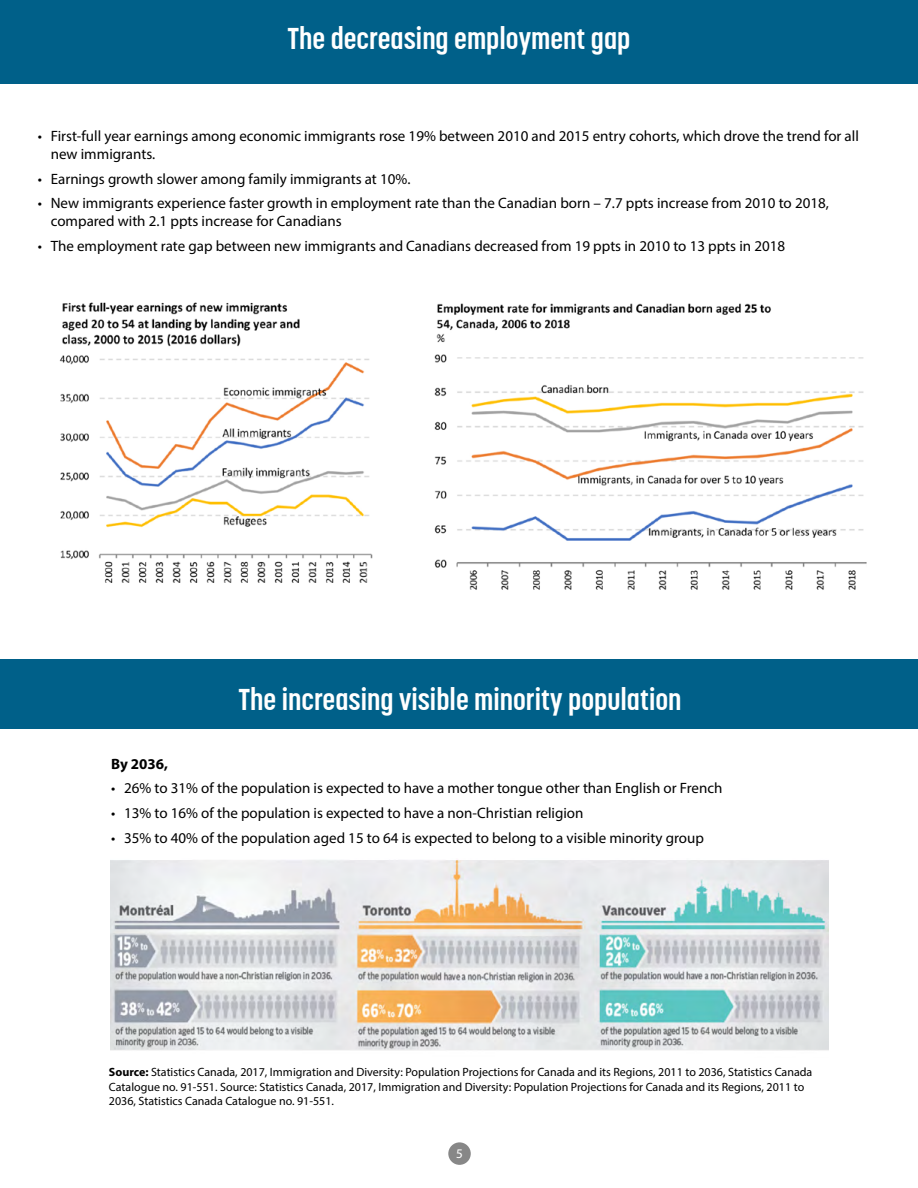
<style>
.page{position:relative;width:918px;height:1188px;background:#fff}
.page>*{position:absolute;margin:0;border:0;box-sizing:border-box;transform-origin:0 0}
.t1{font:700 30px "Korolev Condensed W04";color:#fff}
.t2{font:15px/18px "Myriad Pro";color:#000}
.t3{font:700 15px "Myriad Pro";color:#000}
.t4{font:13.2px "Myriad Pro";color:#fff}
.t5{font:12px/14.4px "Myriad Pro";color:#000}
.s1{font-weight:700}
</style>
<div class="page">
<div style="left:448px;top:1142px;width:23px;height:23px;background:#878787;border-radius:50%"></div>
<div style="left:0;top:0;width:918px;height:84px;background:#006089"></div>
<div style="left:0;top:660px;width:918px;height:69px;background:#006089"></div>
<img style="left:110px;top:859px;width:718px;height:192px">
<img style="left:434px;top:303px;width:433px;height:287px">
<img style="left:59px;top:302px;width:314px;height:281px">
<h1 class="t1" style="left:288px;top:21px;width:344px">The decreasing employment gap</h1>
<p class="t2" style="left:51px;top:127px;width:810px;text-indent:-13px">• First-full year earnings among economic immigrants rose 19% between 2010 and 2015 entry cohorts, which drove the trend for all new immigrants.</p>
<p class="t2" style="left:38px;top:169px;width:374px">• Earnings growth slower among family immigrants at 10%.</p>
<p class="t2" style="left:51px;top:194px;width:780px;text-indent:-13px">• New immigrants experience faster growth in employment rate than the Canadian born – 7.7 ppts increase from 2010 to 2018, compared with 2.1 ppts increase for Canadians</p>
<p class="t2" style="left:38px;top:237px;width:749px">• The employment rate gap between new immigrants and Canadians decreased from 19 ppts in 2010 to 13 ppts in 2018</p>
<h1 class="t1" style="left:239px;top:681px;width:444px">The increasing visible minority population</h1>
<p class="t3" style="left:111px;top:754px;width:59px">By 2036,</p>
<p class="t2" style="left:111px;top:779px;width:613px">• 26% to 31% of the population is expected to have a mother tongue other than English or French</p>
<p class="t2" style="left:111px;top:804px;width:474px">• 13% to 16% of the population is expected to have a non-Christian religion</p>
<p class="t2" style="left:111px;top:829px;width:594px">• 35% to 40% of the population aged 15 to 64 is expected to belong to a visible minority group</p>
<p class="t5" style="left:109px;top:1065px;width:705px"><span class="s1">Source:</span> Statistics Canada, 2017, Immigration and Diversity: Population Projections for Canada and its Regions, 2011 to 2036, Statistics Canada<br>Catalogue no. 91-551. Source: Statistics Canada, 2017, Immigration and Diversity: Population Projections for Canada and its Regions, 2011 to<br>2036, Statistics Canada Catalogue no. 91-551.</p>
<p class="t4" style="left:456px;top:1146px;width:8px">5</p>
</div>
